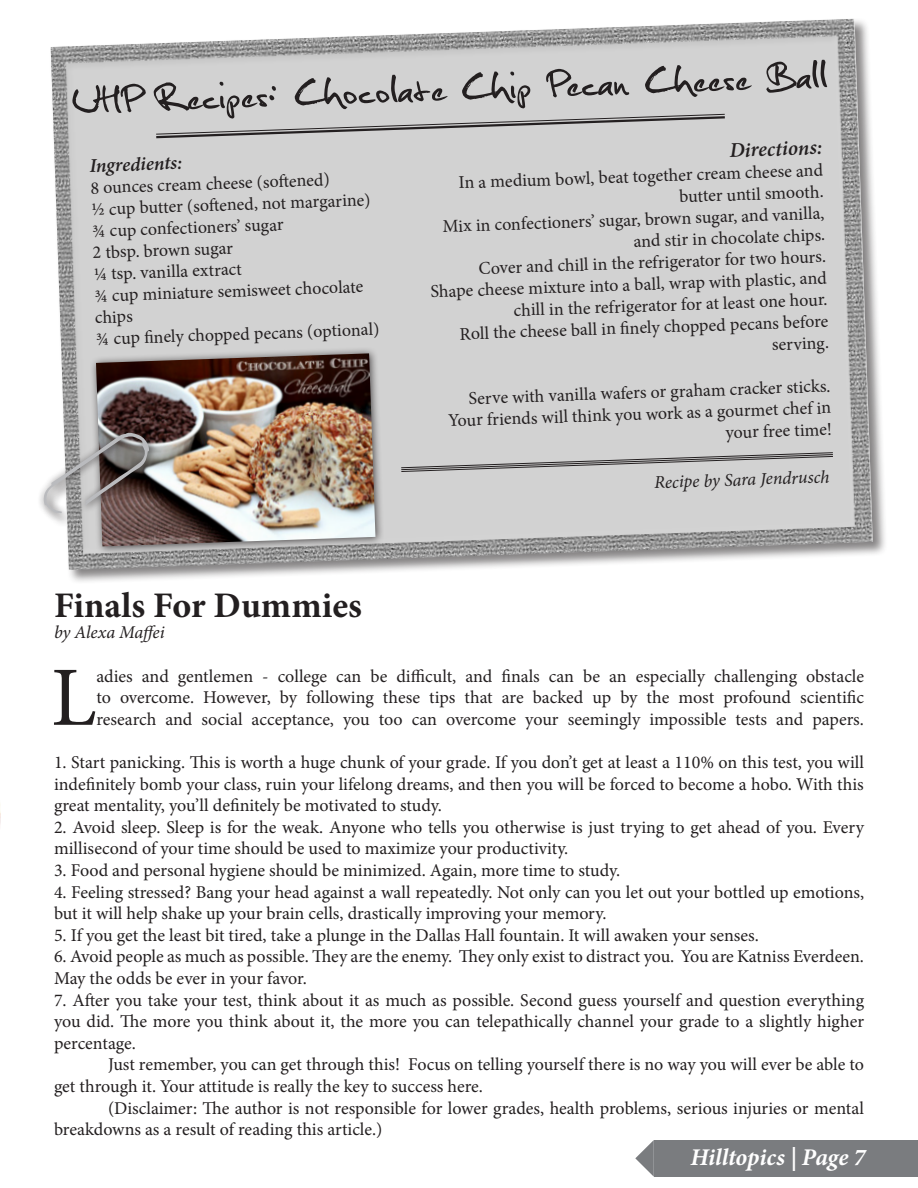
<style>
.page{position:relative;width:918px;height:1188px;background:#fff}
.page>*{position:absolute;margin:0;border:0;box-sizing:border-box;transform-origin:0 0}
.t1{font:84.45px "Minion Pro";color:#231f20}
.t2{font:51px "Christopherhand";color:#231f20}
.t3{font:700 36px "Minion Pro";color:#231f20}
.t4{font:italic 700 24px "Minion Pro";letter-spacing:-.005em;color:#fff}
.t5{font:italic 600 21px "Minion Pro";color:#231f20}
.t6{font:italic 600 19.5px "Minion Pro";color:#231f20}
.t7{font:18px/21.6px "Minion Pro";letter-spacing:-.005em;color:#231f20}
.t8{font:italic 18px "Minion Pro";letter-spacing:-.01em;color:#231f20}
</style>
<div class="page">
<div style="left:654px;top:1140px;width:263px;height:37px;background:#7a7c7f"></div>
<svg style="left:635px;top:1140px;width:19px;height:37px"></svg>
<div style="left:43px;top:17px;width:845px;height:567px;background:#231f20;opacity:.55"></div>
<img style="left:51px;top:18px;width:822px;height:552px">
<div style="left:89px;top:347px;width:296px;height:208px;background:#231f20;opacity:.75"></div>
<img style="left:96px;top:353px;width:279px;height:193px">
<div style="left:37px;top:426px;width:121px;height:96px;background:#231f20;opacity:.75"></div>
<svg style="left:42px;top:432px;width:107px;height:82px"></svg>
<svg style="left:400px;top:452px;width:434px;height:20px"></svg>
<svg style="left:154px;top:114px;width:573px;height:25px"></svg>
<img style="left:0;top:811px;width:1px;height:13px">
<p class="t2" style="left:72px;top:79px;width:757px;rotate:-2deg">UHP Recipes: Chocolate Chip Pecan Cheese Ball</p>
<p class="t6" style="left:89px;top:152px;width:94px;rotate:-2deg">Ingredients:</p>
<p class="t7" style="left:90px;top:177px;width:241px;rotate:-2deg">8 ounces cream cheese (soft ened)</p>
<p class="t7" style="left:91px;top:199px;width:281px;rotate:-2deg">½ cup butter (soft ened, not margarine)</p>
<p class="t7" style="left:92px;top:220px;width:193px;rotate:-2deg">¾ cup confectioners’ sugar</p>
<p class="t7" style="left:92px;top:242px;width:142px;rotate:-2deg">2 tbsp. brown sugar</p>
<p class="t7" style="left:93px;top:263px;width:150px;rotate:-2deg">¼ tsp. vanilla extract</p>
<p class="t7" style="left:94px;top:285px;width:271px;rotate:-2deg">¾ cup miniature semisweet chocolate chips</p>
<p class="t5" style="left:729px;top:136px;width:94px;rotate:-2deg">Directions:</p>
<p class="t7" style="left:458px;top:172px;width:366px;text-align:right;rotate:-2deg">In a medium bowl, beat together cream cheese and butter until smooth.</p>
<p class="t7" style="left:442px;top:216px;width:384px;text-align:right;rotate:-2deg">Mix in confectioners’ sugar, brown sugar, and vanilla, and stir in chocolate chips.</p>
<p class="t7" style="left:478px;top:258px;width:349px;rotate:-2deg">Cover and chill in the refrigerator for two hours.</p>
<p class="t7" style="left:430px;top:281px;width:398px;rotate:-2deg">Shape cheese mixture into a ball, wrap with plastic, and</p>
<p class="t7" style="left:513px;top:300px;width:315px;rotate:-2deg">chill in the refrigerator for at least one hour.</p>
<p class="t7" style="left:459px;top:323px;width:370px;text-align:right;rotate:-2deg">Roll the cheese ball in fi nely chopped pecans before serving.</p>
<p class="t7" style="left:447px;top:388px;width:385px;text-align:right;rotate:-2deg">Serve with vanilla wafers or graham cracker sticks.<br>Your friends will think you work as a gourmet chef in your free time!</p>
<p class="t8" style="left:654px;top:470px;width:177px;rotate:-2deg">Recipe by Sara Jendrusch</p>
<p class="t7" style="left:95px;top:328px;width:285px;rotate:-2deg">¾ cup fi nely chopped pecans (optional)</p>
<p class="t3" style="left:54px;top:580px;width:310px">Finals For Dummies</p>
<p class="t8" style="left:54px;top:620px;width:112px">by Alexa Maffei</p>
<p class="t1" style="left:51px;top:641px;width:47px">L</p>
<p class="t7" style="left:96px;top:665px;width:769px;text-align:justify">adies and gentlemen - college can be difficult, and finals can be an especially challenging obstacle to overcome. However, by following these tips that are backed up by the most profound scientific research and social acceptance, you too can overcome your seemingly impossible tests and papers.</p>
<p class="t7" style="left:54px;top:752px;width:812px;text-align:justify">1. Start panicking. This is worth a huge chunk of your grade. If you don’t get at least a 110% on this test, you will indefinitely bomb your class, ruin your lifelong dreams, and then you will be forced to become a hobo. With this great mentality, you’ll definitely be motivated to study.</p>
<p class="t7" style="left:54px;top:816px;width:811px">2. Avoid sleep. Sleep is for the weak. Anyone who tells you otherwise is just trying to get ahead of you. Every millisecond of your time should be used to maximize your productivity.</p>
<p class="t7" style="left:54px;top:860px;width:568px">3. Food and personal hygiene should be minimized. Again, more time to study.</p>
<p class="t7" style="left:54px;top:881px;width:812px">4. Feeling stressed? Bang your head against a wall repeatedly. Not only can you let out your bottled up emotions, but it will help shake up your brain cells, drastically improving your memory.</p>
<p class="t7" style="left:54px;top:924px;width:707px">5. If you get the least bit tired, take a plunge in the Dallas Hall fountain. It will awaken your senses.</p>
<p class="t7" style="left:54px;top:946px;width:812px">6. Avoid people as much as possible. They are the enemy. They only exist to distract you. You are Katniss Everdeen.<br>May the odds be ever in your favor.</p>
<p class="t7" style="left:54px;top:989px;width:812px;text-align:justify">7. After you take your test, think about it as much as possible. Second guess yourself and question everything you did. The more you think about it, the more you can telepathically channel your grade to a slightly higher percentage.</p>
<p class="t7" style="left:54px;top:1054px;width:812px;text-indent:54px">Just remember, you can get through this! Focus on telling yourself there is no way you will ever be able to get through it. Your attitude is really the key to success here.</p>
<p class="t7" style="left:54px;top:1097px;width:812px;text-indent:54px">(Disclaimer: The author is not responsible for lower grades, health problems, serious injuries or mental breakdowns as a result of reading this article.)</p>
<p class="t4" style="left:691px;top:1140px;width:177px">Hilltopics | Page 7</p>
</div>
